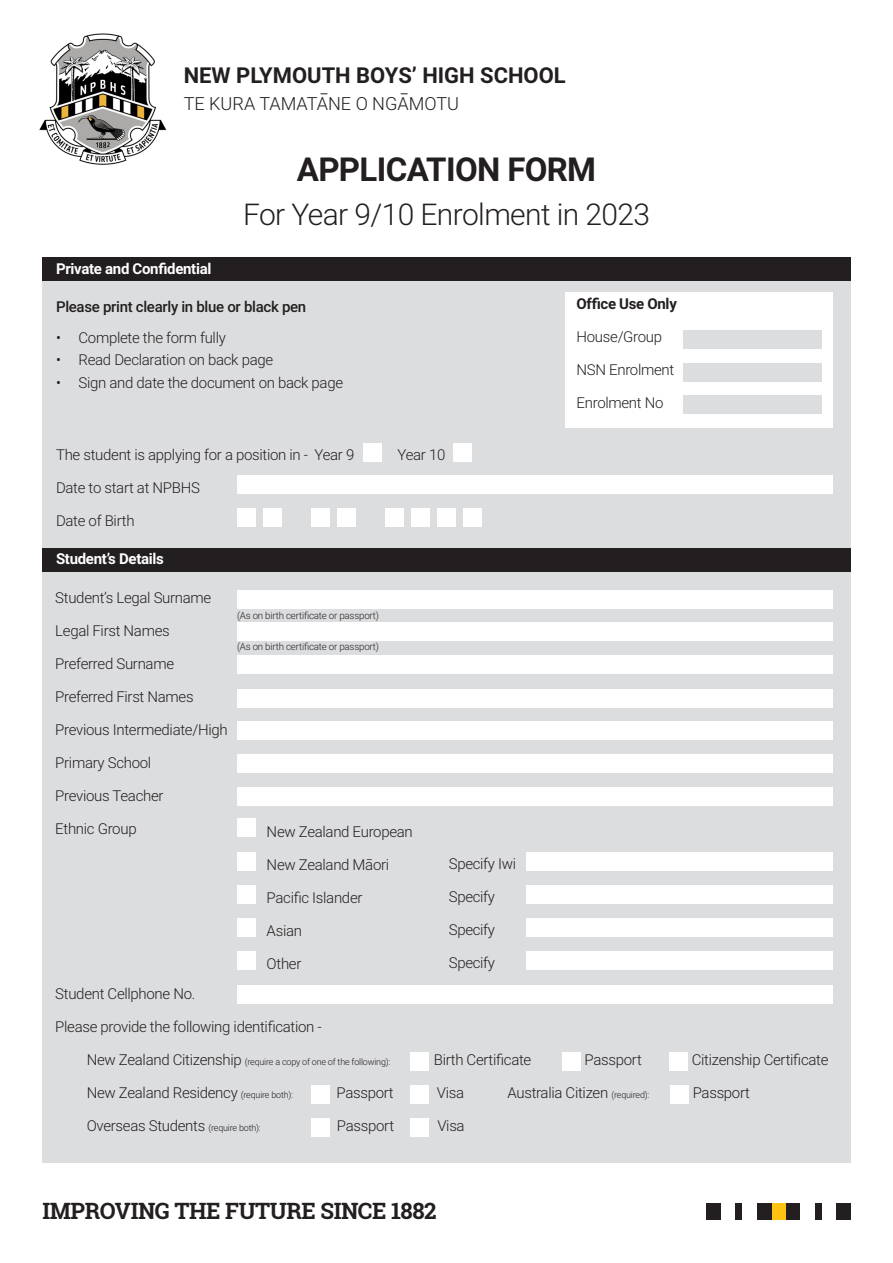
<style>
.page{position:relative;width:893px;height:1263px;background:#fff}
.page>*{position:absolute;margin:0;border:0;box-sizing:border-box;transform-origin:0 0}
.t1{font:700 33px "Roboto";letter-spacing:-.02em;color:#231f20}
.t2{font:300 30px "Roboto";letter-spacing:-.02em;color:#231f20}
.t3{font:700 22.5px "Roboto Slab";letter-spacing:-.02em;color:#231f20}
.t4{font:700 21.9px "Roboto";color:#231f20}
.t5{font:300 18.15px "Roboto";color:#231f20}
.t6{font:300 15px "Roboto";letter-spacing:-.02em;color:#231f20}
.t7{font:700 15px "Roboto";letter-spacing:-.02em;color:#fff}
.t8{font:500 15px "Roboto";letter-spacing:-.02em;color:#231f20}
.t9{font:700 15px "Roboto";letter-spacing:-.02em;color:#231f20}
.t10{font:300 9.75px "Roboto";letter-spacing:-.02em;color:#231f20}
.t11{font:300 9px "Roboto";letter-spacing:-.02em;color:#231f20}
.s1{font-size:15px}
.s2{font-size:9px}
</style>
<div class="page">
<div style="left:43px;top:279px;width:808px;height:276px;background:#dcdddf"></div>
<div style="left:43px;top:572px;width:808px;height:591px;background:#dcdddf"></div>
<div style="left:707px;top:1203px;width:14px;height:17px;background:#231f20"></div>
<div style="left:735px;top:1203px;width:8px;height:17px;background:#231f20"></div>
<div style="left:772px;top:1203px;width:14px;height:17px;background:#fec210"></div>
<div style="left:757px;top:1203px;width:15px;height:17px;background:#231f20"></div>
<div style="left:786px;top:1203px;width:15px;height:17px;background:#231f20"></div>
<div style="left:815px;top:1203px;width:7px;height:17px;background:#231f20"></div>
<div style="left:837px;top:1203px;width:14px;height:17px;background:#231f20"></div>
<img style="left:39px;top:33px;width:128px;height:132px">
<div style="left:43px;top:548px;width:808px;height:24px;background:#231f20"></div>
<div style="left:237px;top:819px;width:18px;height:18px;background:#fff"></div>
<div style="left:565px;top:292px;width:268px;height:135px;background:#fff"></div>
<div style="left:237px;top:623px;width:596px;height:18px;background:#fff"></div>
<div style="left:237px;top:590px;width:596px;height:19px;background:#fff"></div>
<div style="left:237px;top:655px;width:596px;height:19px;background:#fff"></div>
<div style="left:237px;top:689px;width:596px;height:18px;background:#fff"></div>
<div style="left:237px;top:721px;width:596px;height:19px;background:#fff"></div>
<div style="left:237px;top:852px;width:18px;height:18px;background:#fff"></div>
<div style="left:237px;top:886px;width:18px;height:18px;background:#fff"></div>
<div style="left:237px;top:919px;width:18px;height:18px;background:#fff"></div>
<div style="left:237px;top:952px;width:18px;height:18px;background:#fff"></div>
<div style="left:527px;top:852px;width:306px;height:18px;background:#fff"></div>
<div style="left:527px;top:886px;width:306px;height:18px;background:#fff"></div>
<div style="left:527px;top:919px;width:306px;height:18px;background:#fff"></div>
<div style="left:527px;top:952px;width:306px;height:18px;background:#fff"></div>
<div style="left:237px;top:985px;width:596px;height:18px;background:#fff"></div>
<div style="left:364px;top:444px;width:18px;height:18px;background:#fff"></div>
<div style="left:237px;top:475px;width:596px;height:19px;background:#fff"></div>
<div style="left:237px;top:508px;width:18px;height:18px;background:#fff"></div>
<div style="left:263px;top:508px;width:18px;height:18px;background:#fff"></div>
<div style="left:311px;top:508px;width:19px;height:18px;background:#fff"></div>
<div style="left:337px;top:508px;width:18px;height:18px;background:#fff"></div>
<div style="left:386px;top:508px;width:18px;height:18px;background:#fff"></div>
<div style="left:412px;top:508px;width:18px;height:18px;background:#fff"></div>
<div style="left:437px;top:508px;width:18px;height:18px;background:#fff"></div>
<div style="left:463px;top:508px;width:18px;height:18px;background:#fff"></div>
<div style="left:453px;top:444px;width:18px;height:18px;background:#fff"></div>
<div style="left:43px;top:257px;width:808px;height:23px;background:#231f20"></div>
<div style="left:683px;top:331px;width:138px;height:18px;background:#dcdddf"></div>
<div style="left:683px;top:396px;width:138px;height:18px;background:#dcdddf"></div>
<div style="left:683px;top:363px;width:138px;height:18px;background:#dcdddf"></div>
<div style="left:237px;top:754px;width:595px;height:18px;background:#fff"></div>
<div style="left:237px;top:787px;width:595px;height:19px;background:#fff"></div>
<div style="left:411px;top:1053px;width:18px;height:18px;background:#fff"></div>
<div style="left:562px;top:1053px;width:18px;height:18px;background:#fff"></div>
<div style="left:670px;top:1053px;width:18px;height:18px;background:#fff"></div>
<div style="left:312px;top:1085px;width:18px;height:18px;background:#fff"></div>
<div style="left:411px;top:1085px;width:18px;height:18px;background:#fff"></div>
<div style="left:312px;top:1118px;width:18px;height:18px;background:#fff"></div>
<div style="left:411px;top:1118px;width:18px;height:18px;background:#fff"></div>
<div style="left:671px;top:1085px;width:18px;height:18px;background:#fff"></div>
<p class="t4" style="left:184px;top:60px;width:383px">NEW PLYMOUTH BOYS’ HIGH SCHOOL</p>
<p class="t5" style="left:184px;top:90px;width:277px">TE KURA TAMATANE O NGAMOTU</p>
<p class="t7" style="left:56px;top:259px;width:157px">Private and Confidential</p>
<p class="t1" style="left:297px;top:146px;width:301px">APPLICATION FORM</p>
<p class="t2" style="left:243px;top:193px;width:409px">For Year 9/10 Enrolment in 2023</p>
<p class="t8" style="left:56px;top:296px;width:252px">Please print clearly in blue or black pen</p>
<p class="t6" style="left:56px;top:327px;width:171px">• Complete the form fully</p>
<p class="t6" style="left:56px;top:349px;width:219px">• Read Declaration on back page</p>
<p class="t6" style="left:56px;top:372px;width:289px">• Sign and date the document on back page</p>
<p class="t6" style="left:56px;top:445px;width:300px">The student is applying for a position in - Year 9</p>
<p class="t6" style="left:398px;top:445px;width:49px">Year 10</p>
<p class="t6" style="left:56px;top:478px;width:145px">Date to start at NPBHS</p>
<p class="t6" style="left:56px;top:511px;width:80px">Date of Birth</p>
<p class="t7" style="left:56px;top:549px;width:109px">Student’s Details</p>
<p class="t6" style="left:55px;top:587px;width:158px">Student’s Legal Surname</p>
<p class="t6" style="left:55px;top:620px;width:116px">Legal First Names</p>
<p class="t6" style="left:55px;top:653px;width:120px">Preferred Surname</p>
<p class="t6" style="left:55px;top:686px;width:140px">Preferred First Names</p>
<p class="t6" style="left:55px;top:719px;width:174px">Previous Intermediate/High</p>
<p class="t6" style="left:55px;top:752px;width:98px">Primary School</p>
<p class="t6" style="left:55px;top:785px;width:110px">Previous Teacher</p>
<p class="t6" style="left:55px;top:818px;width:83px">Ethnic Group</p>
<p class="t10" style="left:237px;top:609px;width:144px">(As on birth certificate or passport)</p>
<p class="t10" style="left:237px;top:640px;width:144px">(As on birth certificate or passport)</p>
<p class="t6" style="left:267px;top:821px;width:148px">New Zealand European</p>
<p class="t6" style="left:267px;top:854px;width:124px">New Zealand Māori</p>
<p class="t6" style="left:267px;top:887px;width:97px">Pacific Islander</p>
<p class="t6" style="left:267px;top:920px;width:37px">Asian</p>
<p class="t6" style="left:267px;top:953px;width:36px">Other</p>
<p class="t6" style="left:449px;top:853px;width:69px">Specify Iwi</p>
<p class="t6" style="left:449px;top:886px;width:48px">Specify</p>
<p class="t6" style="left:449px;top:919px;width:48px">Specify</p>
<p class="t6" style="left:449px;top:952px;width:48px">Specify</p>
<p class="t9" style="left:577px;top:294px;width:102px">Office Use Only</p>
<p class="t6" style="left:577px;top:327px;width:87px">House/Group</p>
<p class="t6" style="left:577px;top:360px;width:99px">NSN Enrolment</p>
<p class="t6" style="left:577px;top:393px;width:88px">Enrolment No</p>
<p class="t6" style="left:55px;top:983px;width:142px">Student Cellphone No.</p>
<p class="t6" style="left:55px;top:1016px;width:268px">Please provide the following identification -</p>
<p class="t11" style="left:87px;top:1056px;width:305px"><span class="s1">New Zealand Citizenship</span> (require a copy of one of the following):</p>
<p class="t6" style="left:434px;top:1049px;width:99px">Birth Certificate</p>
<p class="t6" style="left:585px;top:1049px;width:59px">Passport</p>
<p class="t6" style="left:692px;top:1049px;width:138px">Citizenship Certificate</p>
<p class="t6" style="left:87px;top:1082px;width:208px">New Zealand Residency <span class="s2">(require both):</span></p>
<p class="t6" style="left:336px;top:1082px;width:59px">Passport</p>
<p class="t6" style="left:437px;top:1082px;width:29px">Visa</p>
<p class="t6" style="left:507px;top:1082px;width:144px">Australia Citizen <span class="s2">(required):</span></p>
<p class="t6" style="left:693px;top:1082px;width:59px">Passport</p>
<p class="t6" style="left:87px;top:1115px;width:176px">Overseas Students <span class="s2">(require both):</span></p>
<p class="t6" style="left:337px;top:1115px;width:59px">Passport</p>
<p class="t6" style="left:437px;top:1115px;width:29px">Visa</p>
<p class="t3" style="left:43px;top:1196px;width:396px">IMPROVING THE FUTURE SINCE 1882</p>
</div>
